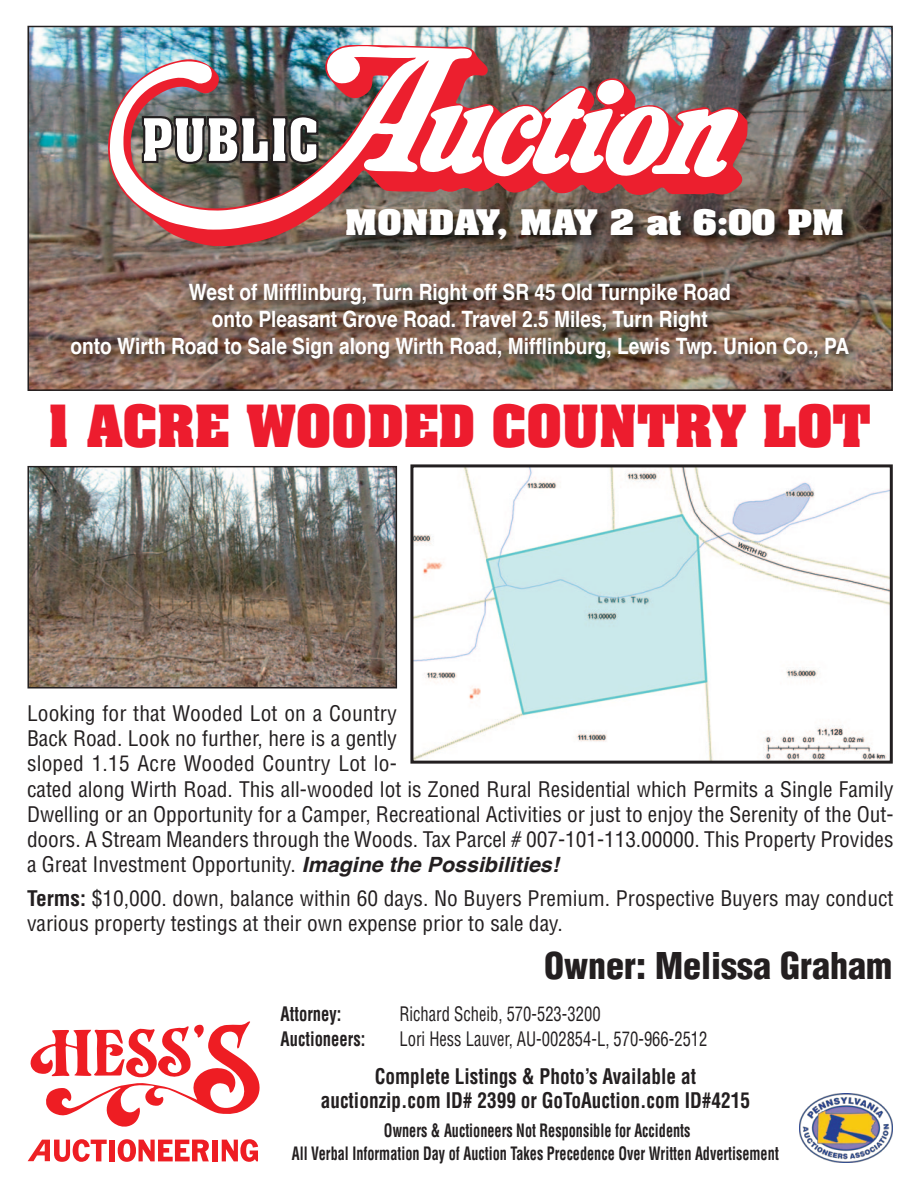
<style>
.page{position:relative;width:918px;height:1188px;background:#fff}
.page>*{position:absolute;margin:0;border:0;box-sizing:border-box;transform-origin:0 0}
.t1{font:700 52.35px "Aachen";color:#fff;scale:.85 1}
.t2{font:700 49.5px "Aachen";color:#ed1c2e}
.t3{font:900 condensed 36px "Helvetica";color:#231f20}
.t4{font:700 30px "Aachen";color:#fff;scale:1.15 1}
.t5{font:700 22.5px "Helvetica";color:#fff;scale:.85 1}
.t6{font:condensed 21px/25.2px "Helvetica";color:#231f20}
.t7{font:700 condensed 21px "Helvetica";color:#231f20;scale:.92 1}
.t8{font:condensed 19.5px "Helvetica";color:#231f20;scale:.85 1}
.t9{font:700 condensed 19.5px "Helvetica";color:#231f20;scale:.85 1}
.t10{font:700 condensed 18px "Helvetica";color:#231f20;scale:.79 1}
.s1{font-weight:700;font-style:italic;font-stretch:normal}
.s2{font-weight:700}
</style>
<div class="page">
<img style="left:30px;top:29px;width:860px;height:243px">
<img style="left:108px;top:45px;width:640px;height:201px">
<img style="left:109px;top:46px;width:363px;height:184px">
<svg style="left:376px;top:60px;width:363px;height:118px"></svg>
<img style="left:27px;top:272px;width:866px;height:119px">
<img style="left:323px;top:198px;width:555px;height:120px">
<img style="left:414px;top:468px;width:475px;height:292px">
<div style="left:410px;top:464px;width:483px;height:300px;border:3px solid #231f20"></div>
<img style="left:30px;top:469px;width:364px;height:217px">
<div style="left:27px;top:466px;width:370px;height:223px;border:2px solid #231f20"></div>
<img style="left:799px;top:1094px;width:93px;height:69px">
<svg style="left:31px;top:1021px;width:229px;height:106px"></svg>
<svg style="left:28px;top:1139px;width:79px;height:23px"></svg>
<div style="left:109px;top:1140px;width:6px;height:21px;background:#ee1d23"></div>
<svg style="left:118px;top:1139px;width:91px;height:23px"></svg>
<div style="left:212px;top:1140px;width:6px;height:21px;background:#ee1d23"></div>
<svg style="left:222px;top:1139px;width:36px;height:23px"></svg>
<p class="t1" style="left:141px;top:117px;width:211px">PUBLIC</p>
<p class="t4" style="left:345px;top:209px;width:436px">MONDAY, MAY 2 at 6:00 PM</p>
<p class="t5" style="left:189px;top:283px;width:639px">West of Mifflinburg, Turn Right off SR 45 Old Turnpike Road</p>
<p class="t5" style="left:212px;top:310px;width:585px">onto Pleasant Grove Road. Travel 2.5 Miles, Turn Right</p>
<p class="t5" style="left:70px;top:337px;width:918px">onto Wirth Road to Sale Sign along Wirth Road, Mifflinburg, Lewis Twp. Union Co., PA</p>
<p class="t2" style="left:47px;top:405px;width:825px">1 ACRE WOODED COUNTRY LOT</p>
<p class="t6" style="left:27px;top:703px;width:868px">Looking for that Wooded Lot on a Country<br>Back Road. Look no further, here is a gently<br>sloped 1.15 Acre Wooded Country Lot lo-<br>cated along Wirth Road. This all-wooded lot is Zoned Rural Residential which Permits a Single Family Dwelling or an Opportunity for a Camper, Recreational Activities or just to enjoy the Serenity of the Out&shy;doors. A Stream Meanders through the Woods. Tax Parcel # 007-101-113.00000. This Property Provides a Great Investment Opportunity. <span class="s1">Imagine the Possibilities!</span></p>
<p class="t6" style="left:27px;top:888px;width:868px"><span class="s2">Terms:</span> $10,000. down, balance within 60 days. No Buyers Premium. Prospective Buyers may conduct various property testings at their own expense prior to sale day.</p>
<p class="t3" style="left:544px;top:952px;width:350px">Owner: Melissa Graham</p>
<p class="t9" style="left:281px;top:1007px;width:73px">Attorney:</p>
<p class="t8" style="left:399px;top:1007px;width:238px">Richard Scheib, 570-523-3200</p>
<p class="t9" style="left:281px;top:1031px;width:101px">Auctioneers:</p>
<p class="t8" style="left:399px;top:1031px;width:364px">Lori Hess Lauver, AU-002854-L, 570-966-2512</p>
<p class="t7" style="left:375px;top:1068px;width:351px">Complete Listings &amp; Photo’s Available at</p>
<p class="t7" style="left:321px;top:1092px;width:468px">auctionzip.com ID# 2399 or GoToAuction.com ID#4215</p>
<p class="t10" style="left:384px;top:1124px;width:389px">Owners &amp; Auctioneers Not Responsible for Accidents</p>
<p class="t10" style="left:292px;top:1146px;width:618px">All Verbal Information Day of Auction Takes Precedence Over Written Advertisement</p>
</div>
